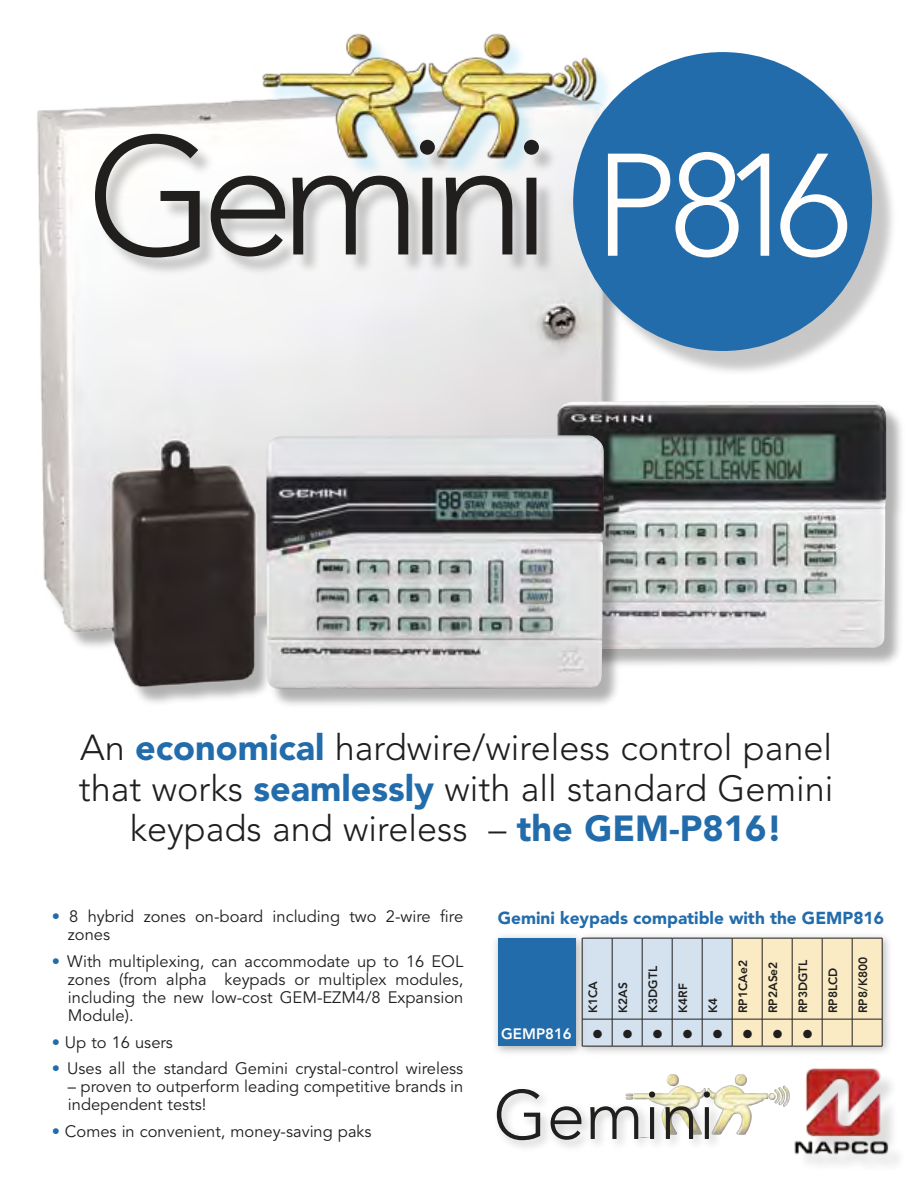
<style>
.page{position:relative;width:918px;height:1188px;background:#fff}
.page>*{position:absolute;margin:0;border:0;box-sizing:border-box;transform-origin:0 0}
.t1{font:300 166.2px "Avenir";letter-spacing:-.085em;color:#201f1e}
.t2{font:300 144.3px "Avenir";color:#fffefd}
.t3{font:300 68.85px "Avenir";color:#201f1e}
.t4{font:300 36px/40.5px "Avenir";color:#201f1e;text-align:center}
.t5{font:800 24px "Avenir";color:#201f1e}
.t6{font:900 17.25px "Avenir";color:#236cab}
.t7{font:16.5px/18px "Avenir";color:#201f1e}
.t8{font:800 15px "Avenir";color:#fffefd}
.t9{font:800 12px "Avenir";color:#201f1e}
.s1{font-weight:900;color:#236cab}
.s2{color:#236cab}
</style>
<div class="page">
<img style="left:37px;top:100px;width:569px;height:587px">
<div style="left:580px;top:59px;width:319px;height:319px;background:#201f1e;opacity:.25"></div>
<div style="left:573px;top:52px;width:299px;height:299px;background:#236cab;border-radius:50%"></div>
<div style="left:557px;top:403px;width:350px;height:266px;background:#201f1e;opacity:.35"></div>
<img style="left:556px;top:401px;width:330px;height:248px">
<div style="left:264px;top:36px;width:352px;height:142px;background:#00a1e3;opacity:.15"></div>
<img style="left:253px;top:33px;width:351px;height:127px">
<div style="left:96px;top:135px;width:463px;height:143px;background:#201f1e;opacity:.25"></div>
<img style="left:794px;top:1068px;width:105px;height:97px">
<img style="left:723px;top:1085px;width:67px;height:53px">
<div style="left:492px;top:1083px;width:231px;height:71px;background:#201f1e;opacity:.25"></div>
<div style="left:574px;top:930px;width:320px;height:128px;background:#201f1e;opacity:.3"></div>
<hr style="left:582px;top:1046px;width:30px;height:1px;background:#201f1e">
<hr style="left:612px;top:1046px;width:30px;height:1px;background:#201f1e">
<hr style="left:642px;top:1046px;width:30px;height:1px;background:#201f1e">
<hr style="left:672px;top:1046px;width:30px;height:1px;background:#201f1e">
<hr style="left:702px;top:1046px;width:30px;height:1px;background:#201f1e">
<hr style="left:732px;top:1046px;width:30px;height:1px;background:#201f1e">
<hr style="left:762px;top:1046px;width:30px;height:1px;background:#201f1e">
<hr style="left:792px;top:1046px;width:30px;height:1px;background:#201f1e">
<hr style="left:822px;top:1046px;width:30px;height:1px;background:#201f1e">
<svg style="left:587px;top:938px;width:295px;height:108px;background:#deddd0"></svg>
<hr style="left:852px;top:1046px;width:30px;height:1px;background:#201f1e">
<hr style="left:852px;top:938px;width:1px;height:81px;background:#201f1e">
<hr style="left:852px;top:1019px;width:30px;height:1px;background:#201f1e">
<hr style="left:852px;top:938px;width:30px;height:1px;background:#201f1e">
<hr style="left:882px;top:938px;width:1px;height:108px;background:#201f1e">
<div style="left:490px;top:930px;width:97px;height:128px;background:#201f1e;opacity:.35"></div>
<div style="left:498px;top:938px;width:77px;height:108px;background:#236cab"></div>
<div style="left:267px;top:436px;width:357px;height:273px;background:#201f1e;opacity:.35"></div>
<img style="left:266px;top:435px;width:338px;height:254px">
<p class="t1" style="left:87px;top:100px;width:466px">Gemini</p>
<p class="t2" style="left:594px;top:121px;width:259px">P816</p>
<p class="t4" style="left:79px;top:728px;width:756px">An <span class="s1">economical</span> hardwire/wireless control panel that works <span class="s1">seamlessly</span> with all standard Gemini keypads and wireless – <span class="s1">the GEM-P816!</span></p>
<p class="t7" style="left:68px;top:908px;width:397px;text-indent:-16px"><span class="s2">•</span> 8 hybrid zones on-board including two 2-wire fire zones</p>
<p class="t7" style="left:68px;top:953px;width:397px;text-align:justify;text-indent:-16px"><span class="s2">•</span> With multiplexing, can accommodate up to 16 EOL zones (from alpha keypads or multiplex modules, including the new low-cost GEM-EZM4/8 Expansion Module).</p>
<p class="t7" style="left:52px;top:1033px;width:123px"><span class="s2">•</span> Up to 16 users</p>
<p class="t7" style="left:52px;top:1060px;width:413px"><span class="s2">•</span> Uses all the standard Gemini crystal-control wireless</p>
<p class="t7" style="left:68px;top:1078px;width:397px">– proven to outperform leading competitive brands in independent tests!</p>
<p class="t7" style="left:52px;top:1123px;width:321px"><span class="s2">•</span> Comes in convenient, money-saving paks</p>
<p class="t6" style="left:498px;top:908px;width:388px">Gemini keypads compatible with the GEMP816</p>
<p class="t8" style="left:501px;top:1025px;width:72px">GEMP816</p>
<p class="t9" style="left:586px;top:1013px;width:34px;rotate:-90deg">K1CA</p>
<p class="t5" style="left:584px;top:1040px;width:13px;rotate:-90deg">•</p>
<p class="t9" style="left:616px;top:1013px;width:32px;rotate:-90deg">K2AS</p>
<p class="t5" style="left:614px;top:1040px;width:13px;rotate:-90deg">•</p>
<p class="t9" style="left:646px;top:1013px;width:48px;rotate:-90deg">K3DGTL</p>
<p class="t5" style="left:644px;top:1040px;width:13px;rotate:-90deg">•</p>
<p class="t9" style="left:676px;top:1013px;width:31px;rotate:-90deg">K4RF</p>
<p class="t5" style="left:674px;top:1040px;width:13px;rotate:-90deg">•</p>
<p class="t9" style="left:706px;top:1013px;width:17px;rotate:-90deg">K4</p>
<p class="t5" style="left:704px;top:1040px;width:13px;rotate:-90deg">•</p>
<p class="t9" style="left:736px;top:1013px;width:54px;rotate:-90deg">RP1CAe2</p>
<p class="t5" style="left:734px;top:1040px;width:13px;rotate:-90deg">•</p>
<p class="t9" style="left:766px;top:1013px;width:53px;rotate:-90deg">RP2ASe2</p>
<p class="t5" style="left:764px;top:1040px;width:13px;rotate:-90deg">•</p>
<p class="t9" style="left:796px;top:1013px;width:55px;rotate:-90deg">RP3DGTL</p>
<p class="t9" style="left:826px;top:1013px;width:47px;rotate:-90deg">RP8LCD</p>
<p class="t9" style="left:856px;top:1013px;width:58px;rotate:-90deg">RP8/K800</p>
<p class="t5" style="left:794px;top:1040px;width:13px;rotate:-90deg">•</p>
<p class="t3" style="left:493px;top:1075px;width:223px">Gemini</p>
</div>
